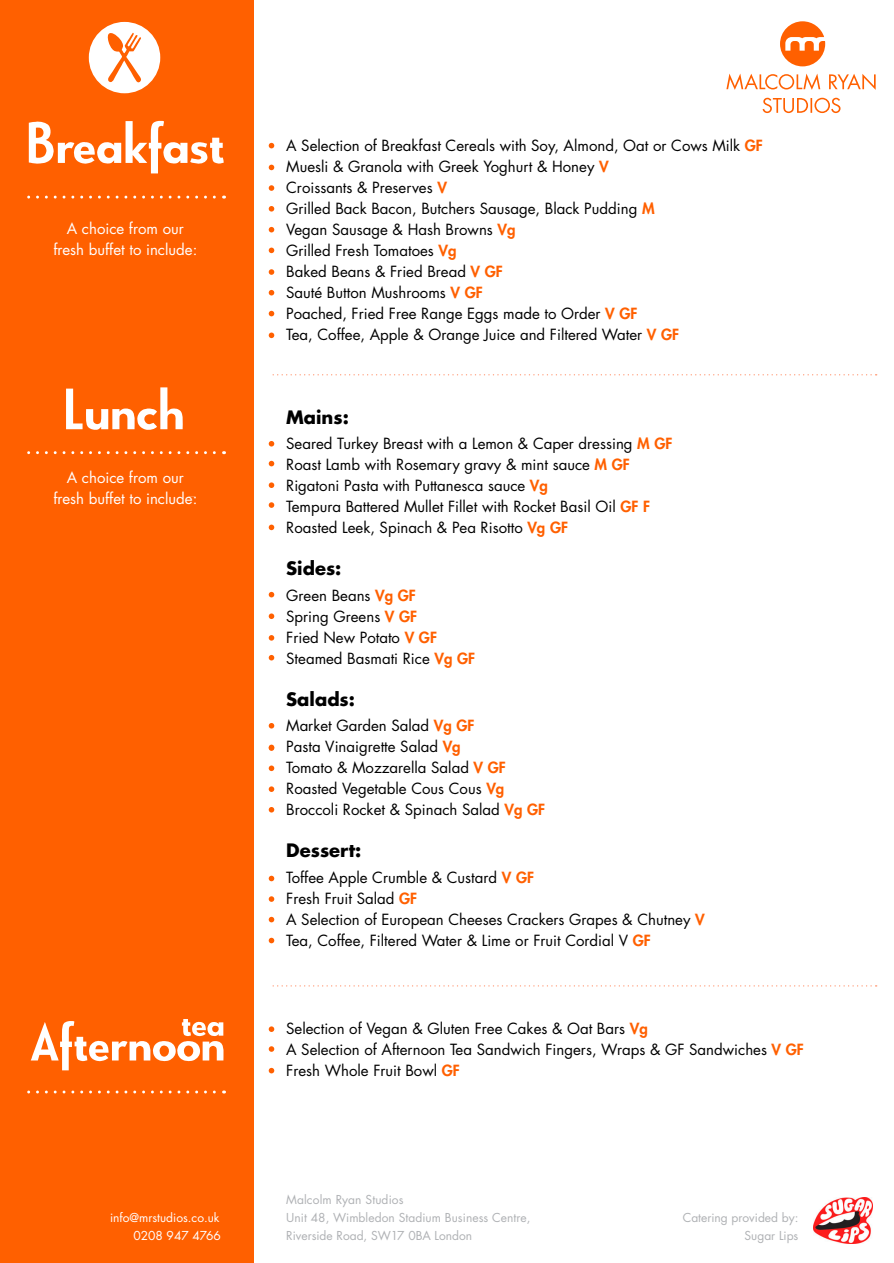
<style>
.page{position:relative;width:894px;height:1263px;background:#fff}
.page>*{position:absolute;margin:0;border:0;box-sizing:border-box;transform-origin:0 0}
.t1{font:700 18px "Futura Std";color:#000}
.t2{font:15px/21px "Futura Std";color:#000}
.t3{font:15px/21px "Futura Std";color:#fff;text-align:center}
.t4{font:12px/18px "Futura Std";color:#afb1b4}
.t5{font:12px/18px "Futura Std";color:#fff;text-align:right}
.s1{font-weight:800;color:#ff6000}
</style>
<div class="page">
<svg style="left:726px;top:21px;width:149px;height:92px"></svg>
<img style="left:813px;top:1198px;width:59px;height:45px">
<svg style="left:268px;top:143px;width:6px;height:5px"></svg>
<svg style="left:268px;top:165px;width:6px;height:5px"></svg>
<svg style="left:268px;top:185px;width:6px;height:6px"></svg>
<svg style="left:268px;top:206px;width:6px;height:6px"></svg>
<svg style="left:268px;top:227px;width:6px;height:5px"></svg>
<svg style="left:268px;top:248px;width:6px;height:5px"></svg>
<svg style="left:268px;top:269px;width:6px;height:6px"></svg>
<svg style="left:268px;top:290px;width:6px;height:5px"></svg>
<svg style="left:268px;top:311px;width:6px;height:5px"></svg>
<svg style="left:268px;top:333px;width:6px;height:5px"></svg>
<svg style="left:268px;top:613px;width:6px;height:6px"></svg>
<svg style="left:268px;top:635px;width:6px;height:6px"></svg>
<svg style="left:268px;top:592px;width:6px;height:5px"></svg>
<svg style="left:268px;top:655px;width:6px;height:5px"></svg>
<svg style="left:268px;top:441px;width:6px;height:5px"></svg>
<svg style="left:268px;top:461px;width:6px;height:5px"></svg>
<svg style="left:268px;top:482px;width:6px;height:6px"></svg>
<svg style="left:268px;top:502px;width:6px;height:6px"></svg>
<svg style="left:268px;top:525px;width:6px;height:5px"></svg>
<svg style="left:268px;top:765px;width:6px;height:6px"></svg>
<svg style="left:268px;top:723px;width:6px;height:5px"></svg>
<svg style="left:268px;top:745px;width:6px;height:6px"></svg>
<svg style="left:268px;top:786px;width:6px;height:6px"></svg>
<svg style="left:268px;top:807px;width:6px;height:5px"></svg>
<svg style="left:268px;top:876px;width:6px;height:5px"></svg>
<svg style="left:268px;top:896px;width:6px;height:6px"></svg>
<svg style="left:268px;top:917px;width:6px;height:5px"></svg>
<svg style="left:268px;top:938px;width:6px;height:5px"></svg>
<svg style="left:268px;top:1026px;width:6px;height:6px"></svg>
<svg style="left:268px;top:1046px;width:6px;height:6px"></svg>
<svg style="left:268px;top:1068px;width:6px;height:5px"></svg>
<div style="left:0;top:0;width:254px;height:1263px;background:#ff6000"></div>
<svg style="left:29px;top:1090px;width:195px;height:3px"></svg>
<svg style="left:31px;top:1019px;width:193px;height:51px"></svg>
<svg style="left:29px;top:387px;width:195px;height:68px"></svg>
<svg style="left:29px;top:196px;width:195px;height:3px"></svg>
<svg style="left:29px;top:121px;width:195px;height:52px"></svg>
<div style="left:89px;top:22px;width:71px;height:71px;background:#fff;border-radius:50%"></div>
<svg style="left:107px;top:32px;width:34px;height:51px"></svg>
<svg style="left:273px;top:374px;width:603px;height:1px"></svg>
<svg style="left:273px;top:985px;width:603px;height:2px"></svg>
<p class="t3" style="left:53px;top:218px;width:145px">A choice from our fresh buffet to include:</p>
<p class="t3" style="left:53px;top:468px;width:145px">A choice from our fresh buffet to include:</p>
<p class="t5" style="left:110px;top:1209px;width:112px">info@mrstudios.co.uk<br>0208 947 4766</p>
<p class="t2" style="left:286px;top:135px;width:478px">A Selection of Breakfast Cereals with Soy, Almond, Oat or Cows Milk <span class="s1">GF </span>Muesli &amp; Granola with Greek Yoghurt &amp; Honey <span class="s1">V<br></span>Croissants &amp; Preserves <span class="s1">V<br></span>Grilled Back Bacon, Butchers Sausage, Black Pudding <span class="s1">M<br></span>Vegan Sausage &amp; Hash Browns <span class="s1">Vg<br></span>Grilled Fresh Tomatoes <span class="s1">Vg<br></span>Baked Beans &amp; Fried Bread <span class="s1">V GF<br></span>Sauté Button Mushrooms <span class="s1">V GF<br></span>Poached, Fried Free Range Eggs made to Order <span class="s1">V GF<br></span>Tea, Coffee, Apple &amp; Orange Juice and Filtered Water <span class="s1">V GF</span></p>
<p class="t1" style="left:286px;top:409px;width:64px">Mains:</p>
<p class="t2" style="left:286px;top:434px;width:387px">Seared Turkey Breast with a Lemon &amp; Caper dressing <span class="s1">M GF </span>Roast Lamb with Rosemary gravy &amp; mint sauce <span class="s1">M GF </span>Rigatoni Pasta with Puttanesca sauce <span class="s1">Vg<br></span>Tempura Battered Mullet Fillet with Rocket Basil Oil <span class="s1">GF F </span>Roasted Leek, Spinach &amp; Pea Risotto <span class="s1">Vg GF</span></p>
<p class="t1" style="left:286px;top:560px;width:57px">Sides:</p>
<p class="t2" style="left:286px;top:585px;width:190px">Green Beans <span class="s1">Vg GF<br></span>Spring Greens <span class="s1">V GF<br></span>Fried New Potato <span class="s1">V GF<br></span>Steamed Basmati Rice <span class="s1">Vg GF</span></p>
<p class="t1" style="left:286px;top:691px;width:70px">Salads:</p>
<p class="t2" style="left:286px;top:716px;width:260px">Market Garden Salad <span class="s1">Vg GF<br></span>Pasta Vinaigrette Salad <span class="s1">Vg<br></span>Tomato &amp; Mozzarella Salad <span class="s1">V GF<br></span>Roasted Vegetable Cous Cous <span class="s1">Vg<br></span>Broccoli Rocket &amp; Spinach Salad <span class="s1">Vg GF</span></p>
<p class="t1" style="left:286px;top:842px;width:77px">Dessert:</p>
<p class="t2" style="left:286px;top:867px;width:420px">Toffee Apple Crumble &amp; Custard <span class="s1">V GF<br></span>Fresh Fruit Salad <span class="s1">GF<br></span>A Selection of European Cheeses Crackers Grapes &amp; Chutney <span class="s1">V </span>Tea, Coffee, Filtered Water &amp; Lime or Fruit Cordial V <span class="s1">GF</span></p>
<p class="t2" style="left:286px;top:1019px;width:519px">Selection of Vegan &amp; Gluten Free Cakes &amp; Oat Bars <span class="s1">Vg<br></span>A Selection of Afternoon Tea Sandwich Fingers, Wraps &amp; GF Sandwiches <span class="s1">V GF<br></span>Fresh Whole Fruit Bowl <span class="s1">GF</span></p>
<p class="t4" style="left:286px;top:1191px;width:246px">Malcolm Ryan Studios<br>Unit 48, Wimbledon Stadium Business Centre,<br>Riverside Road, SW17 0BA London</p>
<p class="t4" style="left:682px;top:1209px;width:117px;text-align:right">Catering provided by:<br>Sugar Lips</p>
</div>
